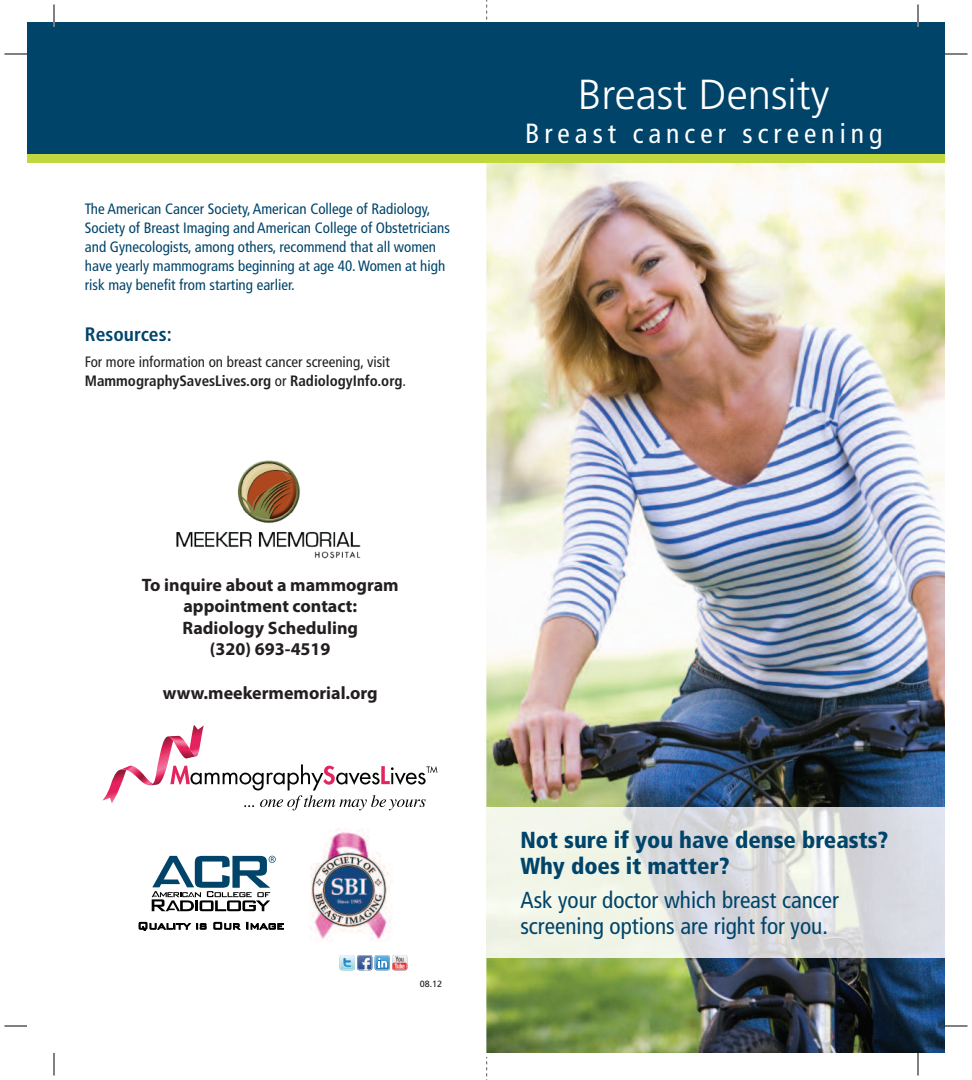
<style>
.page{position:relative;width:972px;height:1080px;background:#fff}
.page>*{position:absolute;margin:0;border:0;box-sizing:border-box;transform-origin:0 0}
.t1{font:300 42px "Frutiger LT Std";color:#fff}
.t2{font:condensed 27.75px "Frutiger LT Std";letter-spacing:.18em;color:#fff}
.t3{font:condensed 23.1px/25.5px "Frutiger LT Std";color:#00446a}
.t4{font:900 condensed 23.1px/25.5px "Frutiger LT Std";color:#00446a}
.t5{font:700 condensed 19.5px "Frutiger LT Std";color:#00446a}
.t6{font:700 18px/21.6px "Myriad Pro";color:#231f20;text-align:center}
.t7{font:condensed 15px/19.2px "Frutiger LT Std";color:#00446a}
.t8{font:condensed 15px/19.2px "Frutiger LT Std";color:#231f20}
.t9{font:9px "Frutiger LT Std";color:#231f20}
.s1{font-weight:700}
</style>
<div class="page">
<svg style="left:486px;top:0;width:1px;height:1080px"></svg>
<div style="left:479px;top:27px;width:15px;height:1030px;background:#fff"></div>
<img style="left:486px;top:163px;width:459px;height:890px">
<svg style="left:152px;top:856px;width:124px;height:55px"></svg>
<svg style="left:139px;top:922px;width:52px;height:9px"></svg>
<svg style="left:197px;top:923px;width:9px;height:6px"></svg>
<svg style="left:214px;top:922px;width:26px;height:7px"></svg>
<svg style="left:247px;top:922px;width:37px;height:7px"></svg>
<svg style="left:340px;top:955px;width:67px;height:16px"></svg>
<div style="left:27px;top:23px;width:918px;height:133px;background:#00446a"></div>
<div style="left:27px;top:155px;width:918px;height:8px;background:#c0d73d"></div>
<img style="left:486px;top:808px;width:459px;height:150px">
<svg style="left:102px;top:725px;width:335px;height:85px"></svg>
<img style="left:310px;top:829px;width:82px;height:111px">
<hr style="left:53px;top:4px;width:2px;height:23px;background:#fff">
<hr style="left:917px;top:4px;width:2px;height:23px;background:#fff">
<svg style="left:4px;top:54px;width:23px;height:1px"></svg>
<svg style="left:945px;top:54px;width:23px;height:1px"></svg>
<svg style="left:4px;top:1026px;width:23px;height:1px"></svg>
<svg style="left:945px;top:1026px;width:23px;height:1px"></svg>
<svg style="left:54px;top:4px;width:1px;height:23px"></svg>
<svg style="left:54px;top:1053px;width:1px;height:23px"></svg>
<svg style="left:918px;top:4px;width:1px;height:23px"></svg>
<svg style="left:918px;top:1053px;width:1px;height:23px"></svg>
<img style="left:176px;top:460px;width:185px;height:99px">
<p class="t7" style="left:85px;top:200px;width:367px">The American Cancer Society, American College of Radiology, Society of Breast Imaging and American College of Obstetricians and Gynecologists, among others, recommend that all women have yearly mammograms beginning at age 40. Women at high risk may benefit from starting earlier.</p>
<h3 class="t5" style="left:85px;top:327px;width:88px">Resources:</h3>
<p class="t8" style="left:85px;top:353px;width:323px">For more information on breast cancer screening, visit<br><span class="s1">MammographySavesLives.org</span> or <span class="s1">RadiologyInfo.org</span>.</p>
<h1 class="t1" style="left:578px;top:78px;width:253px">Breast Density</h1>
<h2 class="t2" style="left:525px;top:122px;width:359px">Breast cancer screening</h2>
<p class="t6" style="left:142px;top:575px;width:259px">To inquire about a mammogram appointment contact:<br>Radiology Scheduling<br>(320) 693-4519</p>
<p class="t6" style="left:163px;top:683px;width:217px">www.meekermemorial.org</p>
<p class="t9" style="left:420px;top:981px;width:24px">08.12</p>
<h3 class="t4" style="left:520px;top:829px;width:369px">Not sure if you have dense breasts?<br>Why does it matter?</h3>
<h3 class="t3" style="left:520px;top:889px;width:320px">Ask your doctor which breast cancer screening options are right for you.</h3>
</div>
